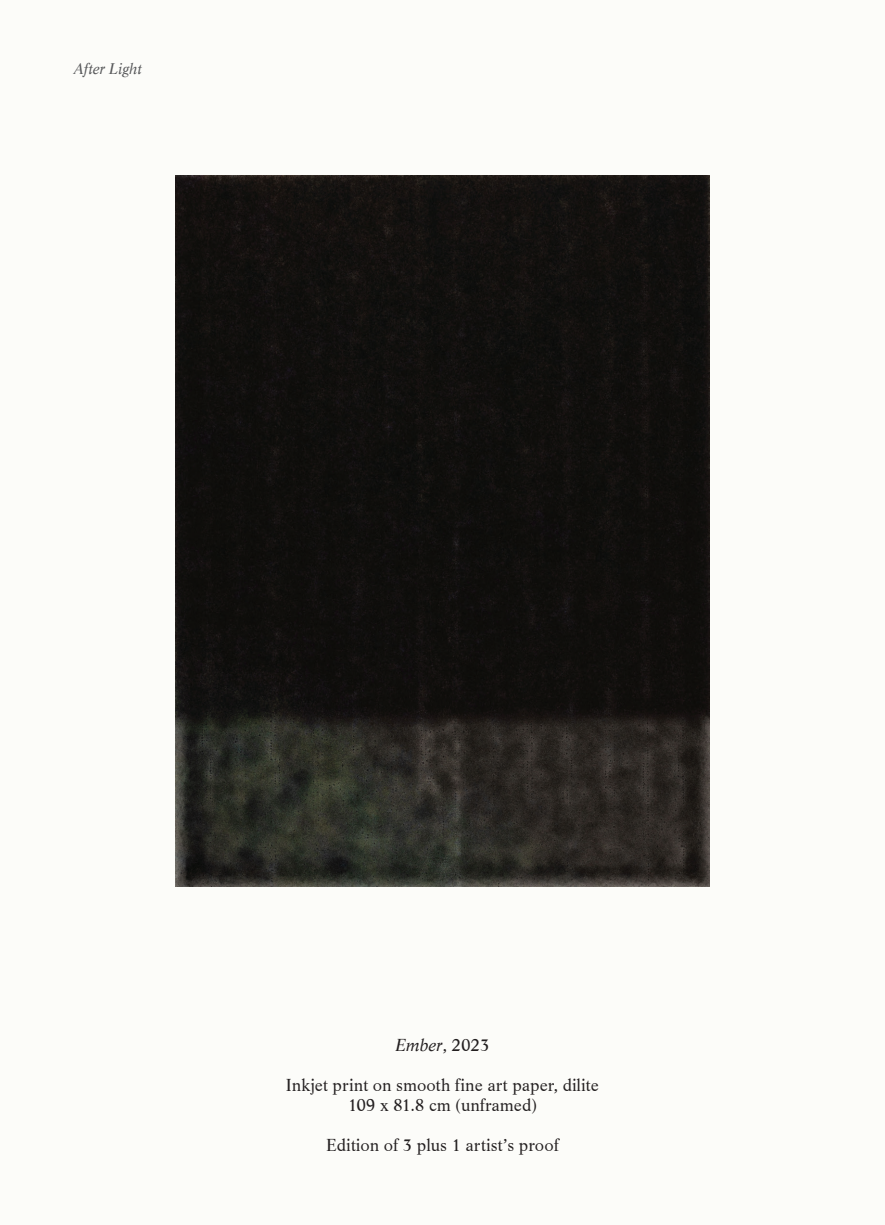
<style>
.page{position:relative;width:885px;height:1225px;background:#fff}
.page>*{position:absolute;margin:0;border:0;box-sizing:border-box;transform-origin:0 0}
.t1{font:18px/20px "Life T";color:#231f20;text-align:center}
.t2{font:italic 18px "Life T";color:#231f20}
.t3{font:italic 16px "Life T";color:#57585a}
.s1{font-style:normal}
</style>
<div class="page">
<div style="left:0;top:0;width:884px;height:1225px;background:#f9f9f4"></div>
<img style="left:175px;top:176px;width:534px;height:710px">
<p class="t3" style="left:74px;top:59px;width:70px">After Light</p>
<p class="t2" style="left:395px;top:1035px;width:96px">Ember<span class="s1">, 2023</span></p>
<p class="t1" style="left:286px;top:1075px;width:314px">Inkjet print on smooth fine art paper, dilite<br>109 x 81.8 cm (unframed)</p>
<p class="t1" style="left:326px;top:1135px;width:234px">Edition of 3 plus 1 artist’s proof</p>
</div>
